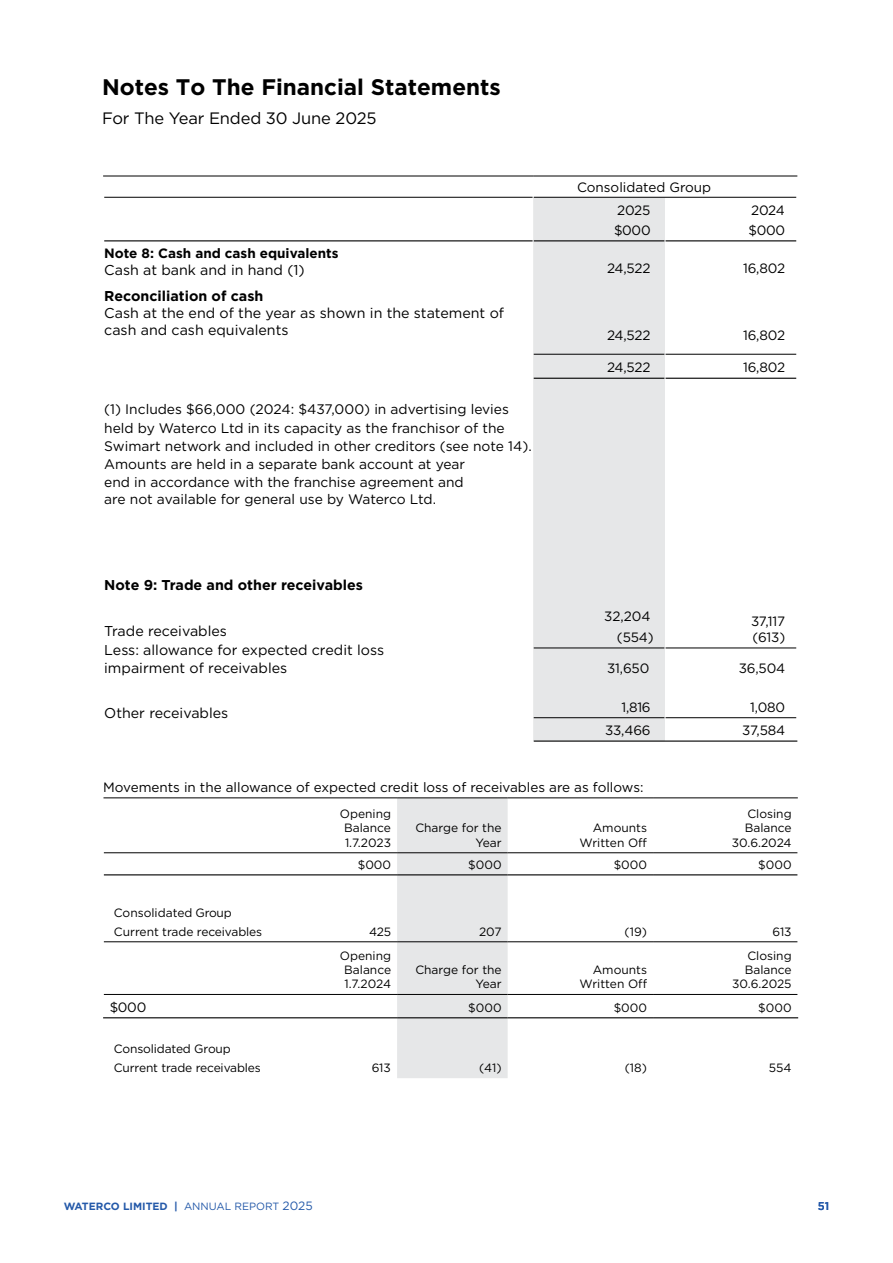
<style>
.page{position:relative;width:893px;height:1263px;background:#fff}
.page>*{position:absolute;margin:0;border:0;box-sizing:border-box;transform-origin:0 0}
.t1{font:700 22.5px "Gotham HTF";color:#000}
.t2{font:16.5px "Gotham HTF";letter-spacing:-.01em;color:#000}
.t3{font:14.25px/18.8px "Gotham HTF";color:#000}
.t4{font:700 14.25px "Gotham HTF";color:#000}
.t5{font:13.8px/18.1px "Gotham HTF";color:#000}
.t6{font:13.5px/22.4px "Gotham HTF";letter-spacing:-.01em;color:#000}
.t7{font:700 13.5px "Gotham HTF";color:#000}
.t8{font:12px/14.4px "Gotham HTF";color:#000;text-align:right}
.t9{font:500 11.25px "Gotham HTF";color:#2459a9}
.t10{font:700 10.5px "Gotham HTF";color:#2459a9}
.s1{font-weight:400}
.s2{font-weight:400;font-size:12px}
</style>
<div class="page">
<div style="left:533px;top:197px;width:132px;height:544px;background:#e6e7e8"></div>
<hr style="left:103px;top:176px;width:430px;height:1px;background:#000">
<hr style="left:533px;top:176px;width:132px;height:1px;background:#000">
<hr style="left:665px;top:176px;width:132px;height:1px;background:#000">
<hr style="left:104px;top:197px;width:429px;height:1px;background:#000">
<hr style="left:534px;top:197px;width:131px;height:1px;background:#000">
<hr style="left:665px;top:197px;width:131px;height:1px;background:#000">
<hr style="left:104px;top:240px;width:429px;height:1px;background:#000">
<hr style="left:534px;top:240px;width:130px;height:1px;background:#000">
<hr style="left:665px;top:240px;width:131px;height:1px;background:#000">
<hr style="left:534px;top:354px;width:130px;height:1px;background:#000">
<hr style="left:665px;top:354px;width:131px;height:1px;background:#000">
<hr style="left:534px;top:378px;width:130px;height:1px;background:#000">
<hr style="left:665px;top:378px;width:131px;height:1px;background:#000">
<hr style="left:534px;top:648px;width:130px;height:1px;background:#000">
<hr style="left:665px;top:648px;width:131px;height:1px;background:#000">
<hr style="left:534px;top:717px;width:130px;height:1px;background:#000">
<hr style="left:665px;top:717px;width:131px;height:1px;background:#000">
<hr style="left:534px;top:740px;width:131px;height:2px;background:#000">
<hr style="left:665px;top:740px;width:132px;height:2px;background:#000">
<div style="left:397px;top:799px;width:111px;height:279px;background:#e6e7e8"></div>
<hr style="left:104px;top:994px;width:293px;height:1px;background:#000">
<hr style="left:508px;top:994px;width:145px;height:1px;background:#000">
<hr style="left:653px;top:994px;width:144px;height:1px;background:#000">
<hr style="left:397px;top:994px;width:111px;height:1px;background:#000">
<hr style="left:104px;top:941px;width:293px;height:1px;background:#000">
<hr style="left:508px;top:941px;width:145px;height:1px;background:#000">
<hr style="left:653px;top:941px;width:144px;height:1px;background:#000">
<hr style="left:397px;top:941px;width:111px;height:1px;background:#000">
<hr style="left:104px;top:852px;width:293px;height:1px;background:#000">
<hr style="left:397px;top:852px;width:111px;height:1px;background:#000">
<hr style="left:508px;top:852px;width:145px;height:1px;background:#000">
<hr style="left:653px;top:852px;width:144px;height:1px;background:#000">
<hr style="left:103px;top:798px;width:294px;height:1px;background:#000">
<hr style="left:397px;top:798px;width:111px;height:1px;background:#000">
<hr style="left:508px;top:798px;width:145px;height:1px;background:#000">
<hr style="left:653px;top:798px;width:145px;height:1px;background:#000">
<hr style="left:104px;top:874px;width:293px;height:1px;background:#000">
<hr style="left:397px;top:874px;width:111px;height:1px;background:#000">
<hr style="left:508px;top:874px;width:145px;height:1px;background:#000">
<hr style="left:653px;top:874px;width:144px;height:1px;background:#000">
<hr style="left:103px;top:1017px;width:294px;height:1px;background:#000">
<hr style="left:397px;top:1017px;width:111px;height:1px;background:#000">
<hr style="left:508px;top:1017px;width:145px;height:1px;background:#000">
<hr style="left:653px;top:1017px;width:145px;height:1px;background:#000">
<h1 class="t1" style="left:102px;top:75px;width:400px">Notes To The Financial Statements</h1>
<h2 class="t2" style="left:102px;top:109px;width:276px">For The Year Ended 30 June 2025</h2>
<p class="t6" style="left:617px;top:176px;width:95px;text-indent:-40px">Consolidated Group<br>2025</p>
<p class="t6" style="left:614px;top:219px;width:38px">$000</p>
<p class="t6" style="left:749px;top:199px;width:38px;line-height:20.2px">2024 $000</p>
<p class="t7" style="left:104px;top:246px;width:236px">Note 8: Cash and cash equivalents</p>
<p class="t3" style="left:104px;top:261px;width:202px">Cash at bank and in hand (1)</p>
<p class="t6" style="left:607px;top:257px;width:45px">24,522</p>
<p class="t6" style="left:743px;top:257px;width:44px">16,802</p>
<p class="t4" style="left:104px;top:287px;width:161px">Reconciliation of cash</p>
<p class="t3" style="left:104px;top:304px;width:401px;line-height:17.1px">Cash at the end of the year as shown in the statement of cash and cash equivalents</p>
<p class="t6" style="left:607px;top:323px;width:45px">24,522</p>
<p class="t6" style="left:743px;top:323px;width:44px">16,802</p>
<p class="t6" style="left:607px;top:355px;width:45px">24,522</p>
<p class="t6" style="left:743px;top:355px;width:44px">16,802</p>
<p class="t5" style="left:104px;top:400px;width:429px">(1) Includes $66,000 (2024: $437,000) in advertising levies held by Waterco Ltd in its capacity as the franchisor of the Swimart network and included in other creditors (see note 14).<br>Amounts are held in a separate bank account at year<br>end in accordance with the franchise agreement and</p>
<p class="t5" style="left:104px;top:489px;width:333px">are not available for general use by Waterco Ltd.</p>
<p class="t4" style="left:104px;top:577px;width:260px">Note 9: Trade and other receivables</p>
<p class="t3" style="left:104px;top:621px;width:281px">Trade receivables<br>Less: allowance for expected credit loss impairment of receivables</p>
<p class="t6" style="left:604px;top:606px;width:51px;line-height:20.9px;text-align:right">32,204 (554)</p>
<p class="t6" style="left:751px;top:613px;width:36px;line-height:16.2px">37,117 (613)</p>
<p class="t6" style="left:607px;top:657px;width:44px">31,650</p>
<p class="t6" style="left:739px;top:657px;width:48px">36,504</p>
<p class="t3" style="left:104px;top:703px;width:126px">Other receivables</p>
<p class="t6" style="left:622px;top:695px;width:31px">1,816</p>
<p class="t6" style="left:750px;top:695px;width:37px">1,080</p>
<p class="t6" style="left:605px;top:719px;width:47px">33,466</p>
<p class="t6" style="left:742px;top:719px;width:45px">37,584</p>
<p class="t6" style="left:103px;top:775px;width:542px">Movements in the allowance of expected credit loss of receivables are as follows:</p>
<p class="t8" style="left:340px;top:806px;width:53px;text-align:center">Opening<br>Balance<br>1.7.2023</p>
<p class="t8" style="left:415px;top:821px;width:88px">Charge for the<br>Year</p>
<p class="t8" style="left:580px;top:821px;width:69px">Amounts<br>Written Off</p>
<p class="t8" style="left:732px;top:806px;width:61px">Closing<br>Balance<br>30.6.2024</p>
<p class="t8" style="left:114px;top:903px;width:150px;line-height:18.9px;text-align:left">Consolidated Group<br>Current trade receivables</p>
<p class="t8" style="left:358px;top:857px;width:35px">$000</p>
<p class="t8" style="left:468px;top:857px;width:35px">$000</p>
<p class="t8" style="left:614px;top:857px;width:35px">$000</p>
<p class="t8" style="left:758px;top:857px;width:35px">$000</p>
<p class="t8" style="left:369px;top:924px;width:23px">425</p>
<p class="t8" style="left:479px;top:924px;width:24px">207</p>
<p class="t8" style="left:625px;top:924px;width:24px">(19)</p>
<p class="t8" style="left:772px;top:924px;width:21px">613</p>
<p class="t8" style="left:340px;top:948px;width:53px;text-align:center">Opening<br>Balance<br>1.7.2024</p>
<p class="t8" style="left:732px;top:948px;width:61px">Closing<br>Balance<br>30.6.2025</p>
<p class="t8" style="left:415px;top:962px;width:88px">Charge for the<br>Year</p>
<p class="t8" style="left:580px;top:962px;width:69px">Amounts<br>Written Off</p>
<p class="t6" style="left:110px;top:996px;width:38px">$000</p>
<p class="t8" style="left:468px;top:1000px;width:35px">$000</p>
<p class="t8" style="left:614px;top:1000px;width:35px">$000</p>
<p class="t8" style="left:758px;top:1000px;width:35px">$000</p>
<p class="t8" style="left:114px;top:1039px;width:149px;line-height:18.9px;text-align:left">Consolidated Group<br>Current trade receivables</p>
<p class="t8" style="left:372px;top:1060px;width:20px">613</p>
<p class="t8" style="left:479px;top:1060px;width:24px">(41)</p>
<p class="t8" style="left:625px;top:1060px;width:24px">(18)</p>
<p class="t8" style="left:769px;top:1060px;width:24px">554</p>
<p class="t10" style="left:64px;top:1200px;width:250px">WATERCO LIMITED | <span class="s1">ANNUAL REPORT</span> <span class="s2">2025</span></p>
<p class="t9" style="left:818px;top:1199px;width:13px">51</p>
</div>
